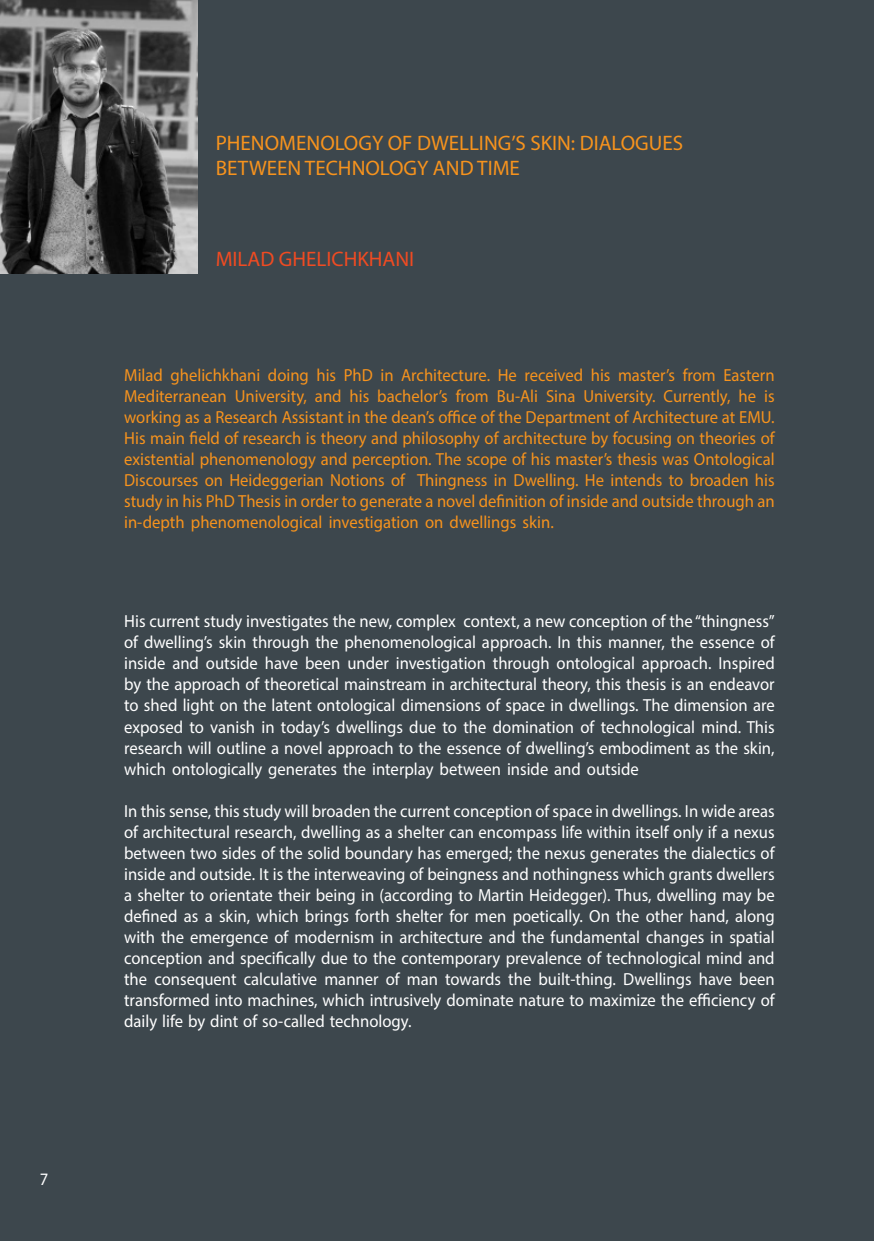
<style>
.page{position:relative;width:874px;height:1241px;background:#fff}
.page>*{position:absolute;margin:0;border:0;box-sizing:border-box;transform-origin:0 0}
.Title_stencil{font:21px/25.2px "Myriad Pro";color:#f7931d}
.Title_stencil-2{font:21px "Myriad Pro";color:#f04b22}
.Body{font:17.5px/21px "Myriad Pro";color:#fff;text-align:justify;scale:.95 1}
.Body-2{font:17.5px/21px "Myriad Pro";color:#f7931d;text-align:justify;scale:.95 1}
</style>
<div class="page">
<div style="left:0;top:0;width:873px;height:1240px;background:#3d474d"></div>
<img style="left:0;top:0;width:197px;height:273px">
<p class="Body" style="left:40px;top:1167px;width:10px">7</p>
<p class="Title_stencil" style="left:215px;top:130px;width:468px">PHENOMENOLOGY OF DWELLING’S SKIN: DIALOGUES<br>BETWEEN TECHNOLOGY AND TIME</p>
<p class="Title_stencil-2" style="left:215px;top:246px;width:200px">MILAD GHELICHKHANI</p>
<p class="Body-2" style="left:124px;top:364px;width:686px">Milad ghelichkhani doing his PhD in Architecture. He received his master’s from Eastern Mediterranean University, and his bachelor’s from Bu-Ali Sina University. Currently, he is working as a Research Assistant in the dean’s office of the Department of Architecture at EMU.<br>His main field of research is theory and philosophy of architecture by focusing on theories of existential phenomenology and perception. The scope of his master’s thesis was Ontological Discourses on Heideggerian Notions of Thingness in Dwelling. He intends to broaden his study in his PhD Thesis in order to generate a novel definition of inside and outside through an in-depth phenomenological investigation on dwellings skin.</p>
<p class="Body" style="left:124px;top:610px;width:686px">His current study investigates the new, complex context, a new conception of the “thingness” of dwelling’s skin through the phenomenological approach. In this manner, the essence of inside and outside have been under investigation through ontological approach. Inspired by the approach of theoretical mainstream in architectural theory, this thesis is an endeavor to shed light on the latent ontological dimensions of space in dwellings. The dimension are exposed to vanish in today’s dwellings due to the domination of technological mind. This research will outline a novel approach to the essence of dwelling’s embodiment as the skin, which ontologically generates the interplay between inside and outside</p>
<p class="Body" style="left:124px;top:799px;width:686px">In this sense, this study will broaden the current conception of space in dwellings. In wide areas of architectural research, dwelling as a shelter can encompass life within itself only if a nexus between two sides of the solid boundary has emerged; the nexus generates the dialectics of inside and outside. It is the interweaving of beingness and nothingness which grants dwellers a shelter to orientate their being in (according to Martin Heidegger). Thus, dwelling may be defined as a skin, which brings forth shelter for men poetically. On the other hand, along with the emergence of modernism in architecture and the fundamental changes in spatial conception and specifically due to the contemporary prevalence of technological mind and the consequent calculative manner of man towards the built-thing. Dwellings have been transformed into machines, which intrusively dominate nature to maximize the efficiency of daily life by dint of so-called technology.</p>
</div>
